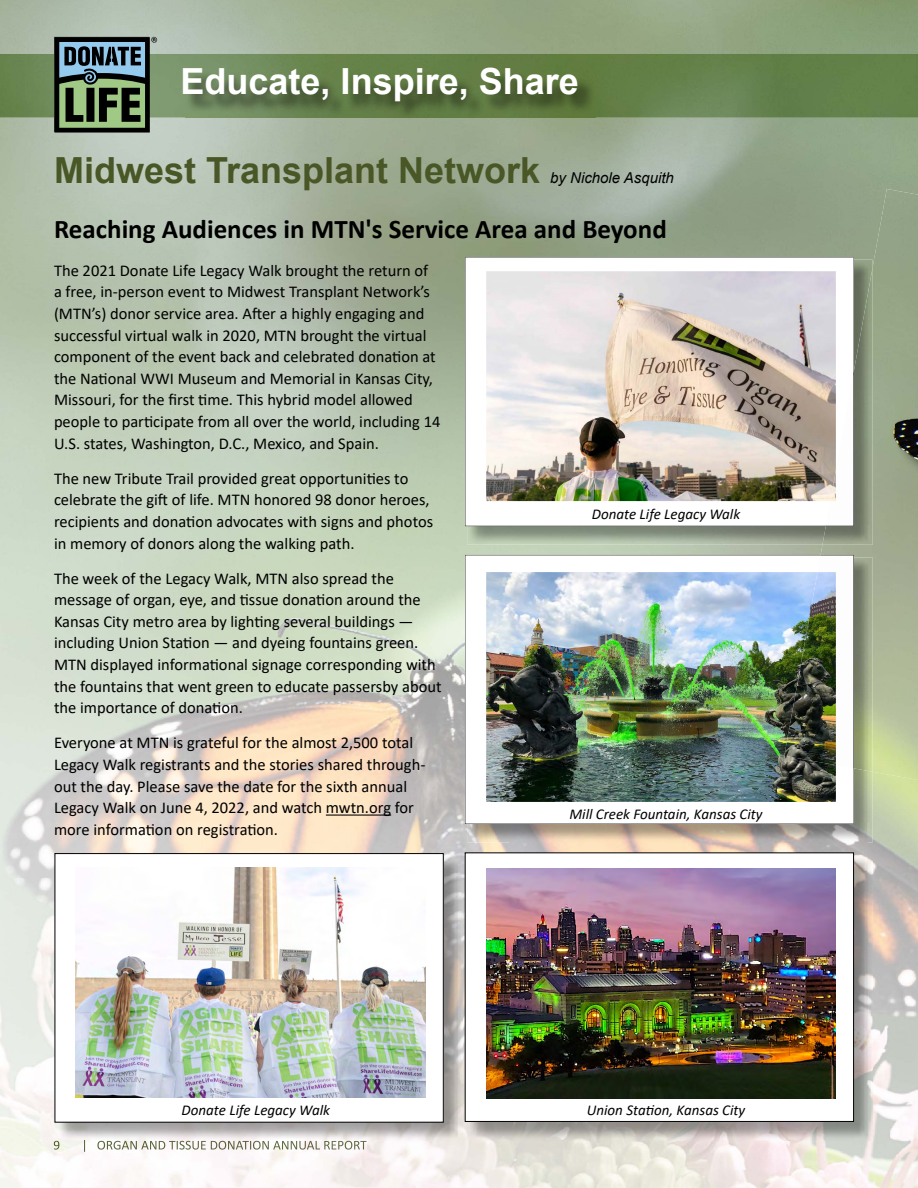
<style>
.page{position:relative;width:918px;height:1188px;background:#fff}
.page>*{position:absolute;margin:0;border:0;box-sizing:border-box;transform-origin:0 0}
.t1{font:700 36px "Arial";color:#495727}
.t2{font:700 36px "Arial";color:#fff}
.t3{font:700 27px "Calibri";color:#000}
.t4{font:16.5px/21.6px "Calibri";color:#000}
.t5{font:italic 15px "Calibri";color:#000}
.t6{font:italic 15px "Arial";color:#000}
</style>
<div class="page">
<img style="left:0;top:0;width:306px;height:878px">
<img style="left:306px;top:0;width:612px;height:258px">
<img style="left:306px;top:258px;width:204px;height:620px">
<img style="left:868px;top:780px;width:50px;height:408px">
<img style="left:510px;top:843px;width:358px;height:12px">
<img style="left:0;top:878px;width:85px;height:310px">
<img style="left:459px;top:878px;width:51px;height:310px">
<img style="left:510px;top:1140px;width:358px;height:48px">
<img style="left:54px;top:1140px;width:313px;height:12px">
<img style="left:0;top:54px;width:918px;height:63px">
<img style="left:467px;top:526px;width:354px;height:19px">
<svg style="left:465px;top:257px;width:356px;height:269px"></svg>
<img style="left:486px;top:271px;width:335px;height:230px">
<img style="left:467px;top:780px;width:406px;height:63px">
<svg style="left:465px;top:555px;width:389px;height:269px"></svg>
<img style="left:486px;top:572px;width:350px;height:230px">
<img style="left:467px;top:855px;width:406px;height:285px">
<div style="left:465px;top:853px;width:389px;height:268px;background:#fff"></div>
<div style="left:465px;top:853px;width:389px;height:269px;border:1px solid #000"></div>
<img style="left:486px;top:868px;width:350px;height:230px">
<img style="left:57px;top:856px;width:405px;height:285px">
<img style="left:57px;top:1140px;width:310px;height:1px">
<div style="left:55px;top:854px;width:388px;height:268px;background:#fff"></div>
<div style="left:55px;top:853px;width:389px;height:269px;border:1px solid #000"></div>
<img style="left:76px;top:867px;width:350px;height:230px">
<img style="left:186px;top:70px;width:409px;height:50px">
<hr style="left:326px;top:815px;width:65px;height:1px;background:#000">
<svg style="left:54px;top:37px;width:103px;height:96px;background:#4f6659"></svg>
<img style="left:821px;top:189px;width:97px;height:591px">
<img style="left:822px;top:267px;width:51px;height:278px">
<img style="left:826px;top:373px;width:28px;height:153px">
<img style="left:830px;top:470px;width:6px;height:31px">
<img style="left:854px;top:557px;width:19px;height:215px">
<img style="left:854px;top:557px;width:1px;height:211px">
<img style="left:821px;top:555px;width:33px;height:213px">
<img style="left:784px;top:572px;width:52px;height:193px">
<img style="left:896px;top:395px;width:22px;height:280px">
<h1 class="t2" style="left:181px;top:56px;width:400px">Educate, Inspire, Share</h1>
<h1 class="t1" style="left:54px;top:145px;width:488px">Midwest Transplant Network</h1>
<p class="t6" style="left:550px;top:168px;width:125px">by Nichole Asquith</p>
<h2 class="t3" style="left:54px;top:210px;width:614px">Reaching Audiences in MTN's Service Area and Beyond</h2>
<p class="t4" style="left:54px;top:259px;width:388px">The 2021 Donate Life Legacy Walk brought the return of<br>a free, in-person event to Midwest Transplant Network’s (MTN’s) donor service area. After a highly engaging and successful virtual walk in 2020, MTN brought the virtual component of the event back and celebrated donation at the National WWI Museum and Memorial in Kansas City, Missouri, for the first time. This hybrid model allowed people to participate from all over the world, including 14<br>U.S. states, Washington, D.C., Mexico, and Spain.</p>
<p class="t4" style="left:54px;top:467px;width:381px">The new Tribute Trail provided great opportunities to celebrate the gift of life. MTN honored 98 donor heroes, recipients and donation advocates with signs and photos in memory of donors along the walking path.</p>
<p class="t4" style="left:54px;top:567px;width:389px">The week of the Legacy Walk, MTN also spread the message of organ, eye, and tissue donation around the Kansas City metro area by lighting several buildings — including Union Station — and dyeing fountains green.<br>MTN displayed informational signage corresponding with the fountains that went green to educate passersby about the importance of donation.</p>
<p class="t4" style="left:54px;top:732px;width:373px">Everyone at MTN is grateful for the almost 2,500 total Legacy Walk registrants and the stories shared through&shy;out the day. Please save the date for the sixth annual Legacy Walk on June 4, 2022, and watch mwtn.org for more information on registration.</p>
<p class="t5" style="left:592px;top:504px;width:150px">Donate Life Legacy Walk</p>
<p class="t5" style="left:569px;top:804px;width:195px">Mill Creek Fountain, Kansas City</p>
<p class="t5" style="left:182px;top:1100px;width:150px">Donate Life Legacy Walk</p>
<p class="t5" style="left:587px;top:1100px;width:160px">Union Station, Kansas City</p>
</div>
